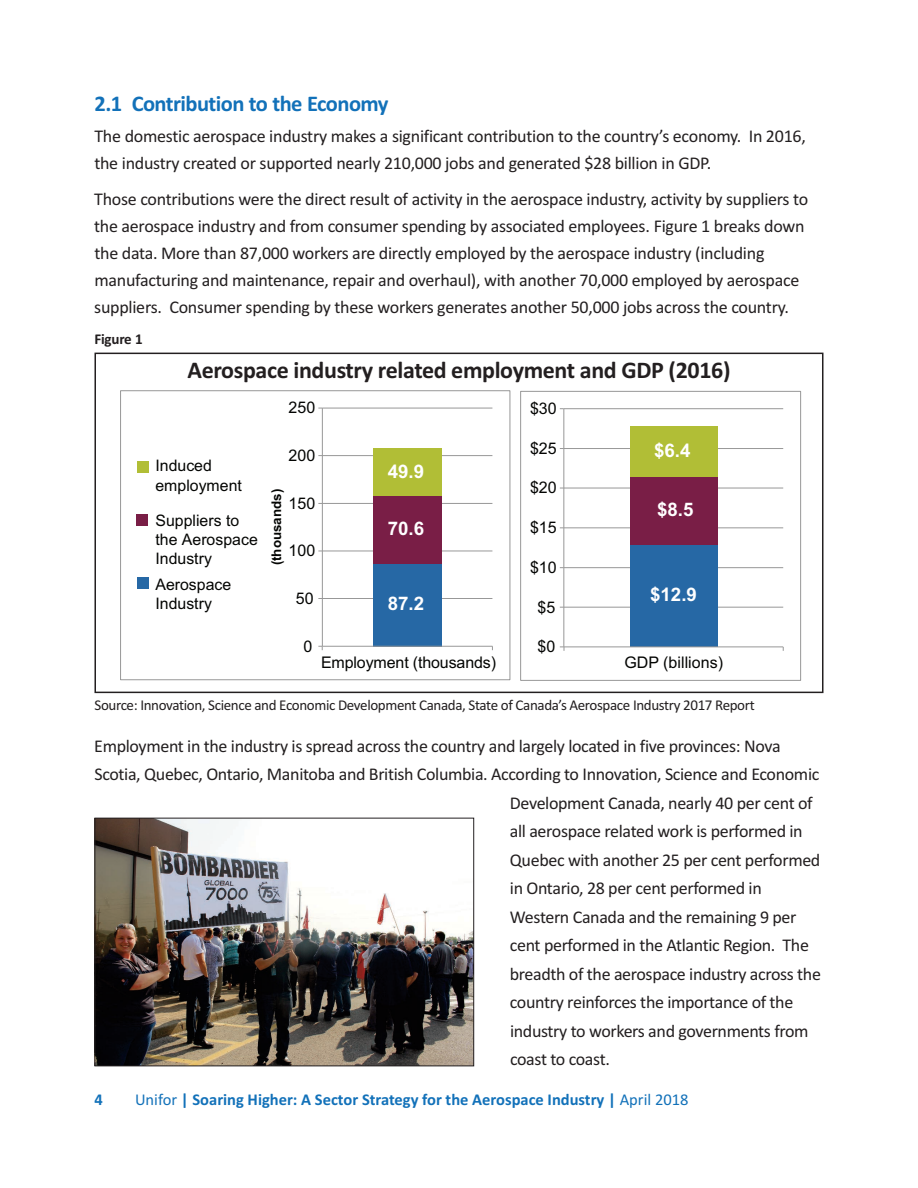
<style>
.page{position:relative;width:918px;height:1188px;background:#fff}
.page>*{position:absolute;margin:0;border:0;box-sizing:border-box;transform-origin:0 0}
.t1{font:700 24px "Calibri";letter-spacing:-.015em;color:#231f20}
.t2{font:700 22.5px "Calibri";letter-spacing:-.025em;color:#1271b9}
.t3{font:700 18.75px "Arial";color:#fff}
.t4{font:18px/27px "Calibri";letter-spacing:-.02em;color:#231f20}
.t5{font:700 16.5px "Calibri";color:#1271b9}
.t6{font:16.05px "Arial";color:#040503}
.t7{font:15.9px/19px "Arial";color:#040503}
.t8{font:15px "Calibri";letter-spacing:-.025em;color:#231f20}
.t9{font:700 15px "Calibri";letter-spacing:-.015em;color:#231f20}
.t10{font:700 13.35px "Arial";color:#040503}
.s1{font-weight:400}
</style>
<div class="page">
<img style="left:96px;top:820px;width:376px;height:244px">
<div style="left:94px;top:818px;width:380px;height:248px;border:1px solid #231f20"></div>
<hr style="left:322px;top:598px;width:170px;height:1px;background:#989898">
<hr style="left:322px;top:550px;width:170px;height:1px;background:#989898">
<hr style="left:322px;top:503px;width:170px;height:1px;background:#989898">
<hr style="left:322px;top:455px;width:170px;height:1px;background:#989898">
<hr style="left:322px;top:408px;width:170px;height:1px;background:#989898">
<div style="left:373px;top:563px;width:68px;height:83px;background:#2668a5"></div>
<div style="left:373px;top:496px;width:68px;height:67px;background:#791e46"></div>
<div style="left:373px;top:449px;width:68px;height:47px;background:#b1be36"></div>
<hr style="left:322px;top:408px;width:1px;height:238px;background:#989898">
<hr style="left:322px;top:646px;width:171px;height:1px;background:#989898">
<div style="left:137px;top:461px;width:12px;height:12px;background:#b1be36"></div>
<div style="left:136px;top:514px;width:12px;height:12px;background:#791e46"></div>
<div style="left:137px;top:577px;width:12px;height:12px;background:#2668a5"></div>
<div style="left:120px;top:390px;width:390px;height:290px;border:1px solid #989898"></div>
<hr style="left:564px;top:607px;width:219px;height:1px;background:#989898">
<hr style="left:564px;top:567px;width:219px;height:1px;background:#989898">
<hr style="left:564px;top:527px;width:219px;height:1px;background:#989898">
<hr style="left:564px;top:488px;width:219px;height:1px;background:#989898">
<hr style="left:564px;top:448px;width:219px;height:1px;background:#989898">
<hr style="left:564px;top:408px;width:219px;height:1px;background:#989898">
<div style="left:630px;top:545px;width:87px;height:102px;background:#2668a5"></div>
<div style="left:630px;top:477px;width:87px;height:68px;background:#791e46"></div>
<div style="left:630px;top:426px;width:87px;height:51px;background:#b1be36"></div>
<hr style="left:563px;top:409px;width:1px;height:238px;background:#989898">
<hr style="left:564px;top:646px;width:219px;height:1px;background:#989898">
<div style="left:520px;top:391px;width:281px;height:290px;border:1px solid #989898"></div>
<div style="left:94px;top:353px;width:729px;height:340px;border:2px solid #231f20"></div>
<p class="t2" style="left:94px;top:90px;width:296px">2.1 Contribution to the Economy</p>
<p class="t4" style="left:94px;top:122px;width:713px">The domestic aerospace industry makes a significant contribution to the country’s economy. In 2016, the industry created or supported nearly 210,000 jobs and generated $28 billion in GDP.</p>
<p class="t4" style="left:94px;top:185px;width:716px">Those contributions were the direct result of activity in the aerospace industry, activity by suppliers to the aerospace industry and from consumer spending by associated employees. Figure 1 breaks down the data. More than 87,000 workers are directly employed by the aerospace industry (including manufacturing and maintenance, repair and overhaul), with another 70,000 employed by aerospace suppliers. Consumer spending by these workers generates another 50,000 jobs across the country.</p>
<p class="t9" style="left:94px;top:330px;width:50px">Figure 1</p>
<h1 class="t1" style="left:188px;top:356px;width:544px">Aerospace industry related employment and GDP (2016)</h1>
<p class="t6" style="left:289px;top:397px;width:28px">250</p>
<p class="t6" style="left:530px;top:398px;width:28px">$30</p>
<p class="t6" style="left:530px;top:438px;width:28px">$25</p>
<p class="t3" style="left:654px;top:438px;width:38px">$6.4</p>
<p class="t6" style="left:289px;top:445px;width:28px">200</p>
<p class="t7" style="left:155px;top:457px;width:88px">Induced employment</p>
<p class="t7" style="left:155px;top:511px;width:104px">Suppliers to the Aerospace<br>Industry</p>
<p class="t7" style="left:155px;top:575px;width:77px">Aerospace<br>Industry</p>
<p class="t3" style="left:650px;top:582px;width:48px">$12.9</p>
<p class="t3" style="left:388px;top:458px;width:38px">49.9</p>
<p class="t6" style="left:530px;top:477px;width:28px">$20</p>
<p class="t10" style="left:268px;top:565px;width:78px;rotate:-90deg">(thousands)</p>
<p class="t6" style="left:289px;top:493px;width:28px">150</p>
<p class="t3" style="left:657px;top:497px;width:38px">$8.5</p>
<p class="t6" style="left:530px;top:517px;width:28px">$15</p>
<p class="t3" style="left:388px;top:516px;width:38px">70.6</p>
<p class="t6" style="left:289px;top:540px;width:28px">100</p>
<p class="t6" style="left:530px;top:557px;width:28px">$10</p>
<p class="t6" style="left:296px;top:588px;width:19px">50</p>
<p class="t3" style="left:388px;top:591px;width:38px">87.2</p>
<p class="t6" style="left:537px;top:596px;width:19px">$5</p>
<p class="t6" style="left:303px;top:635px;width:10px">0</p>
<p class="t6" style="left:537px;top:636px;width:19px">$0</p>
<p class="t6" style="left:321px;top:652px;width:177px">Employment (thousands)</p>
<p class="t6" style="left:624px;top:652px;width:100px">GDP (billions)</p>
<p class="t8" style="left:94px;top:697px;width:662px">Source: Innovation, Science and Economic Development Canada, State of Canada’s Aerospace Industry 2017 Report</p>
<p class="t4" style="left:94px;top:732px;width:688px">Employment in the industry is spread across the country and largely located in five provinces: Nova</p>
<p class="t4" style="left:94px;top:760px;width:726px">Scotia, Quebec, Ontario, Manitoba and British Columbia. According to Innovation, Science and Economic</p>
<p class="t4" style="left:510px;top:789px;width:304px">Development Canada, nearly 40 per cent of</p>
<p class="t4" style="left:510px;top:817px;width:294px">all aerospace related work is performed in</p>
<p class="t4" style="left:510px;top:846px;width:312px">Quebec with another 25 per cent performed</p>
<p class="t4" style="left:510px;top:874px;width:253px">in Ontario, 28 per cent performed in</p>
<p class="t4" style="left:510px;top:903px;width:288px">Western Canada and the remaining 9 per</p>
<p class="t4" style="left:510px;top:931px;width:301px">cent performed in the Atlantic Region. The</p>
<p class="t4" style="left:510px;top:960px;width:313px">breadth of the aerospace industry across the</p>
<p class="t4" style="left:510px;top:988px;width:285px">country reinforces the importance of the</p>
<p class="t4" style="left:510px;top:1017px;width:300px">industry to workers and governments from</p>
<p class="t4" style="left:510px;top:1045px;width:101px">coast to coast.</p>
<p class="t5" style="left:95px;top:1089px;width:10px">4</p>
<p class="t5" style="left:135px;top:1089px;width:555px"><span class="s1">Unifor</span> | Soaring Higher: A Sector Strategy for the Aerospace Industry | <span class="s1">April 2018</span></p>
</div>
